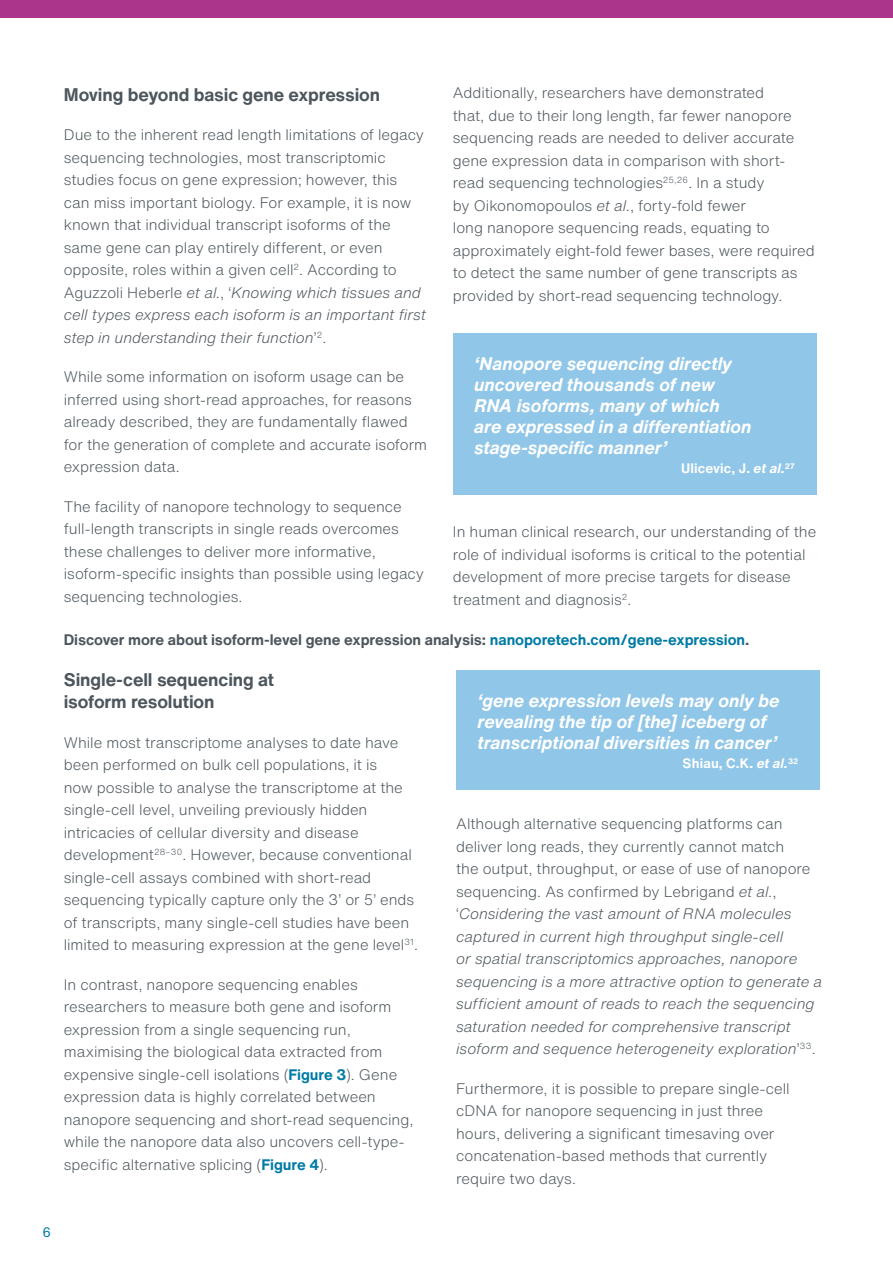
<style>
.page{position:relative;width:893px;height:1263px;background:#fff}
.page>*{position:absolute;margin:0;border:0;box-sizing:border-box;transform-origin:0 0}
.t1{font:italic 700 18px/21px "Helvetica Now Text";letter-spacing:-.005em;color:#fff}
.t2{font:700 18px/22.5px "Helvetica Now Text";letter-spacing:-.005em;color:#4c565c}
.t3{font:300 15px/22.5px "Helvetica Now Text";color:#4c565c}
.t4{font:italic 300 15px/22.5px "Helvetica Now Text";color:#4c565c}
.t5{font:700 15px "Helvetica Now Text";letter-spacing:-.005em;color:#4c565c}
.t6{font:700 13.5px "Helvetica Now Text";letter-spacing:.01em;color:#fff}
.t7{font:13.5px "Helvetica Now Text";color:#007ba6}
.s1{font-style:italic}
.s2{color:#007ba6}
.s3{font-weight:700;color:#007ba6}
.s4{font-style:normal}
</style>
<div class="page">
<div style="left:453px;top:333px;width:363px;height:162px;background:#90c6e7"></div>
<div style="left:456px;top:670px;width:364px;height:119px;background:#90c6e7"></div>
<div style="left:0;top:0;width:893px;height:17px;background:#ab358b"></div>
<p class="t2" style="left:64px;top:83px;width:318px">Moving beyond basic gene expression</p>
<p class="t3" style="left:64px;top:123px;width:364px">Due to the inherent read length limitations of legacy sequencing technologies, most transcriptomic studies focus on gene expression; however, this can miss important biology. For example, it is now known that individual transcript isoforms of the same gene can play entirely different, or even opposite, roles within a given cell<sup>2</sup>. According to Aguzzoli Heberle <span class="s1">et al.</span>, ‘<span class="s1">Knowing which tissues and cell types express each isoform is an important first step in understanding their function</span>’<sup>2</sup>.</p>
<p class="t3" style="left:64px;top:365px;width:365px">While some information on isoform usage can be inferred using short-read approaches, for reasons already described, they are fundamentally flawed for the generation of complete and accurate isoform expression data.</p>
<p class="t3" style="left:64px;top:495px;width:362px">The facility of nanopore technology to sequence full-length transcripts in single reads overcomes these challenges to deliver more informative, isoform-specific insights than possible using legacy sequencing technologies.</p>
<p class="t3" style="left:453px;top:81px;width:364px">Additionally, researchers have demonstrated<br>that, due to their long length, far fewer nanopore sequencing reads are needed to deliver accurate gene expression data in comparison with short&shy;read sequencing technologies<sup>25,26</sup>. In a study<br>by Oikonomopoulos <span class="s1">et al.</span>, forty-fold fewer<br>long nanopore sequencing reads, equating to approximately eight-fold fewer bases, were required to detect the same number of gene transcripts as provided by short-read sequencing technology.</p>
<p class="t1" style="left:474px;top:353px;width:279px">‘Nanopore sequencing directly uncovered thousands of new<br>RNA isoforms, many of which are expressed in a differentiation stage-specific manner’</p>
<p class="t6" style="left:681px;top:458px;width:116px">Ulicevic, J. <span class="s1">et al.</span><sup>27</sup></p>
<p class="t3" style="left:453px;top:520px;width:365px">In human clinical research, our understanding of the role of individual isoforms is critical to the potential development of more precise targets for disease treatment and diagnosis<sup>2</sup>.</p>
<p class="t5" style="left:64px;top:628px;width:687px">Discover more about isoform-level gene expression analysis: <span class="s2">nanoporetech.com/gene-expression</span>.</p>
<p class="t2" style="left:64px;top:667px;width:212px">Single-cell sequencing at isoform resolution</p>
<p class="t3" style="left:64px;top:730px;width:356px">While most transcriptome analyses to date have been performed on bulk cell populations, it is<br>now possible to analyse the transcriptome at the single-cell level, unveiling previously hidden intricacies of cellular diversity and disease development<sup>28–30</sup>. However, because conventional single-cell assays combined with short-read sequencing typically capture only the 3’ or 5’ ends of transcripts, many single-cell studies have been limited to measuring expression at the gene level<sup>31</sup>.</p>
<p class="t3" style="left:64px;top:972px;width:351px">In contrast, nanopore sequencing enables researchers to measure both gene and isoform expression from a single sequencing run, maximising the biological data extracted from expensive single-cell isolations (<span class="s3">Figure 3</span>). Gene expression data is highly correlated between nanopore sequencing and short-read sequencing, while the nanopore data also uncovers cell-type&shy;specific alternative splicing (<span class="s3">Figure 4</span>).</p>
<p class="t1" style="left:477px;top:689px;width:304px">‘gene expression levels may only be revealing the tip of [the] iceberg of transcriptional diversities in cancer’</p>
<p class="t6" style="left:683px;top:753px;width:117px">Shiau, C.K. <span class="s1">et al.</span><sup>32</sup></p>
<p class="t4" style="left:456px;top:812px;width:367px"><span class="s4">Although alternative sequencing platforms can deliver long reads, they currently cannot match<br>the output, throughput, or ease of use of nanopore sequencing. As confirmed by Lebrigand</span> et al.<span class="s4">, ‘</span>Considering the vast amount of RNA molecules captured in current high throughput single-cell<br>or spatial transcriptomics approaches, nanopore sequencing is a more attractive option to generate a sufficient amount of reads to reach the sequencing saturation needed for comprehensive transcript isoform and sequence heterogeneity exploration<span class="s4">’</span><sup>33</sup><span class="s4">.</span></p>
<p class="t3" style="left:456px;top:1076px;width:335px">Furthermore, it is possible to prepare single-cell cDNA for nanopore sequencing in just three hours, delivering a significant timesaving over concatenation-based methods that currently require two days.</p>
<p class="t7" style="left:43px;top:1222px;width:10px">6</p>
</div>
